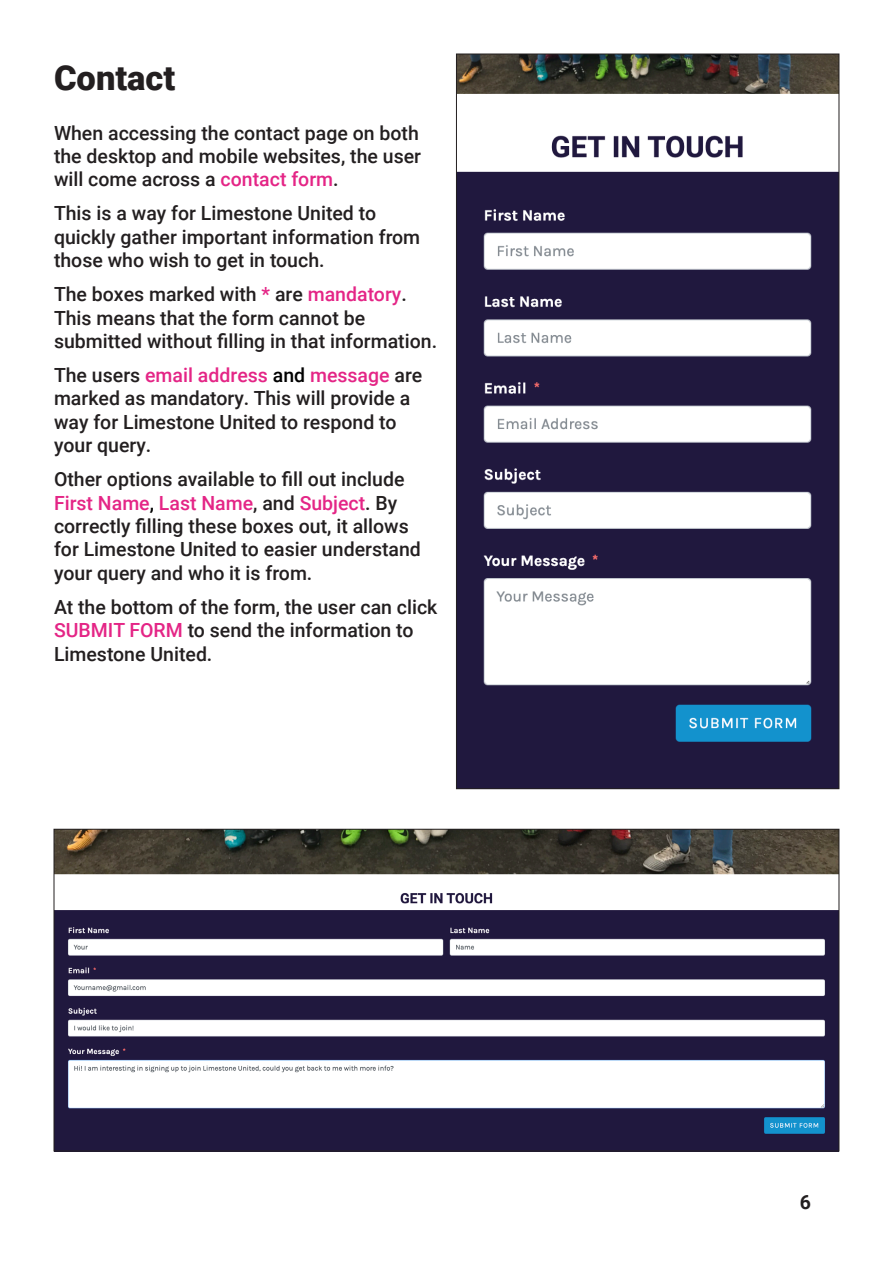
<style>
.page{position:relative;width:893px;height:1263px;background:#fff}
.page>*{position:absolute;margin:0;border:0;box-sizing:border-box;transform-origin:0 0}
.t1{font:900 34.5px "Roboto";color:#231f20}
.t2{font:500 19.5px/23.4px "Roboto";color:#231f20}
.t3{font:700 19.5px "Roboto";color:#231f20}
.s1{color:#e42586}
.s2{color:#000}
</style>
<div class="page">
<img style="left:56px;top:831px;width:781px;height:318px">
<img style="left:458px;top:56px;width:379px;height:731px">
<p class="t1" style="left:54px;top:54px;width:123px">Contact</p>
<p class="t2" style="left:54px;top:120px;width:369px;text-align:justify">When accessing the contact page on both the desktop and mobile websites, the user will come across a <span class="s1">contact form</span>.</p>
<p class="t2" style="left:54px;top:201px;width:368px">This is a way for Limestone United to quickly gather important information from those who wish to get in touch.</p>
<p class="t2" style="left:54px;top:282px;width:385px">The boxes marked with <span class="s1">*</span> are <span class="s1">mandatory</span>.<br>This means that the form cannot be submitted without filling in that information.</p>
<p class="t2" style="left:54px;top:363px;width:370px">The users <span class="s1">email address</span> <span class="s2">and</span> <span class="s1">message</span> are marked as mandatory. This will provide a way for Limestone United to respond to your query.</p>
<p class="t2" style="left:54px;top:467px;width:368px">Other options available to fill out include <span class="s1">First Name</span><span class="s2">,</span> <span class="s1">Last Name</span>, and <span class="s1">Subject</span>. By correctly filling these boxes out, it allows for Limestone United to easier understand your query and who it is from.</p>
<p class="t2" style="left:54px;top:594px;width:385px">At the bottom of the form, the user can click<br><span class="s1">SUBMIT FORM</span> to send the information to<br>Limestone United.</p>
<p class="t3" style="left:800px;top:1188px;width:13px">6</p>
</div>
